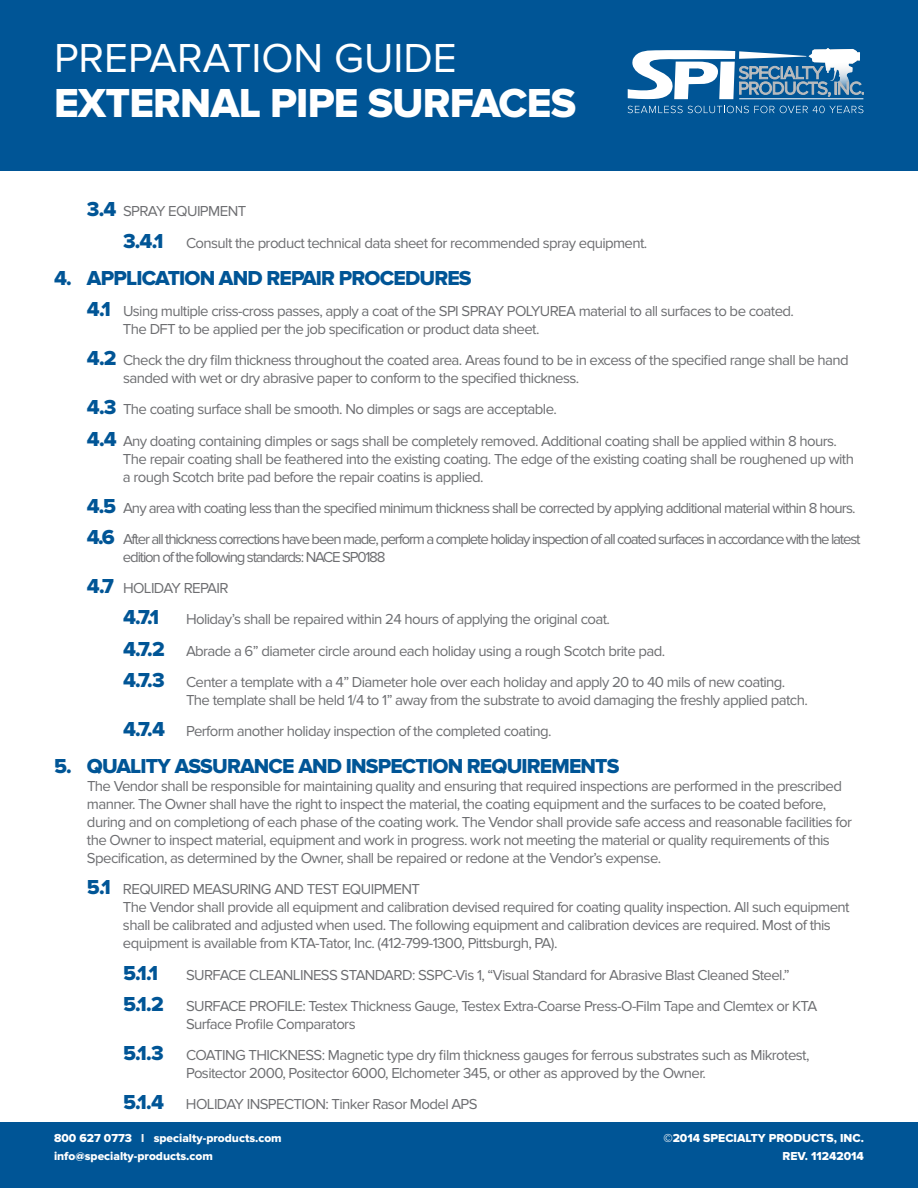
<style>
.page{position:relative;width:918px;height:1188px;background:#fff}
.page>*{position:absolute;margin:0;border:0;box-sizing:border-box;transform-origin:0 0}
.t1{font:42px "Proxima Nova Extrabld";letter-spacing:-.02em;color:#fff}
.t2{font:42px "Proxima Nova";color:#fff}
.t3{font:21px "Proxima Nova Extrabld";letter-spacing:-.04em;color:#005596}
.t4{font:15px/18px "Proxima Nova";letter-spacing:-.04em;color:#6d6e71}
.t5{font:15px/31.2px "Proxima Nova";letter-spacing:-.08em;color:#6d6e71}
.t6{font:12px/18px "Proxima Nova Extrabld";color:#fff}
.s1{font-family:"Proxima Nova Extrabld";font-size:21px;color:#005596}
.s2{color:#f1f2f2}
</style>
<div class="page">
<div style="left:0;top:0;width:918px;height:171px;background:#005596"></div>
<svg style="left:628px;top:106px;width:235px;height:7px"></svg>
<svg style="left:628px;top:48px;width:236px;height:52px"></svg>
<hr style="left:739px;top:99px;width:124px;height:1px;background:#fff">
<div style="left:0;top:1122px;width:918px;height:66px;background:#005596"></div>
<h1 class="t2" style="left:54px;top:34px;width:404px">PREPARATION GUIDE</h1>
<h1 class="t1" style="left:54px;top:78px;width:524px">EXTERNAL PIPE SURFACES</h1>
<p class="t4" style="left:123px;top:196px;width:526px;line-height:31.2px;text-indent:-36px"><span class="s1">3.4</span> SPRAY EQUIPMENT<br><span class="s1">3.4.1</span> Consult the product technical data sheet for recommended spray equipment.</p>
<h2 class="t3" style="left:54px;top:266px;width:419px">4. APPLICATION AND REPAIR PROCEDURES</h2>
<p class="t4" style="left:123px;top:302px;width:673px;text-indent:-36px"><span class="s1">4.1</span> Using multiple criss-cross passes, apply a coat of the SPI SPRAY POLYUREA material to all surfaces to be coated.<br>The DFT to be applied per the job specification or product data sheet.</p>
<p class="t4" style="left:123px;top:351px;width:727px;text-indent:-36px"><span class="s1">4.2</span> Check the dry film thickness throughout the coated area. Areas found to be in excess of the specified range shall be hand sanded with wet or dry abrasive paper to conform to the specified thickness.</p>
<p class="t4" style="left:87px;top:394px;width:752px;line-height:31.2px"><span class="s1">4.3</span> The coating surface shall be smooth. No dimples or sags are acceptable.<br><span class="s1">4.4</span> Any doating containing dimples or sags shall be completely removed. Additional coating shall be applied within 8 hours.</p>
<p class="t4" style="left:123px;top:450px;width:732px">The repair coating shall be feathered into the existing coating. The edge of the existing coating shall be roughened up with a rough Scotch brite pad before the repair coatins is applied.</p>
<p class="t5" style="left:87px;top:492px;width:775px"><span class="s1">4.5</span> Any area with coating less than the specified minimum thickness shall be corrected by applying additional material within 8 hours.<br><span class="s1">4.6</span> After all thickness corrections have been made, perform a complete holiday inspection of all coated surfaces in accordance with the latest</p>
<p class="t5" style="left:87px;top:542px;width:300px;text-indent:36px">edition of the following standards: NACE SP0188<br><span class="s1">4.7</span> HOLIDAY REPAIR</p>
<h2 class="t3" style="left:123px;top:605px;width:38px">4.7.1</h2>
<p class="t4" style="left:123px;top:604px;width:664px;line-height:31.2px;text-indent:63px">Holiday’s shall be repaired within 24 hours of applying the original coat.<br><span class="s1">4.7.2</span> Abrade a 6” diameter circle around each holiday using a rough Scotch brite pad.<br><span class="s1">4.7.3</span> Center a template with a 4” Diameter hole over each holiday and apply 20 to 40 mils of new coating.</p>
<p class="t4" style="left:123px;top:684px;width:686px;line-height:31.2px;text-indent:63px">The template shall be held 1/4 to 1” away from the substrate to avoid damaging the freshly applied patch.<br><span class="s1">4.7.4</span> Perform another holiday inspection of the completed coating.</p>
<h2 class="t3" style="left:54px;top:754px;width:567px">5. QUALITY ASSURANCE AND INSPECTION REQUIREMENTS</h2>
<p class="t4" style="left:87px;top:777px;width:767px">The Vendor shall be responsible for maintaining quality and ensuring that required inspections are performed in the prescribed manner. The Owner shall have the right to inspect the material, the coating equipment and the surfaces to be coated before, during and on completiong of each phase of the coating work. The Vendor shall provide safe access and reasonable facilities for the Owner to inspect material, equipment and work in progress. work not meeting the material or quality requirements of this Specification, as determined by the Owner, shall be repaired or redone at the Vendor’s expense.</p>
<p class="t4" style="left:123px;top:881px;width:728px;text-indent:-36px"><span class="s1">5.1</span> REQUIRED MEASURING AND TEST EQUIPMENT<br>The Vendor shall provide all equipment and calibration devised required for coating quality inspection. All such equipment shall be calibrated and adjusted when used. The following equipment and calibration devices are required. Most of this equipment is available from KTA-Tator, Inc. (412-799-1300, Pittsburgh, PA).</p>
<h2 class="t3" style="left:123px;top:961px;width:37px">5.1.1</h2>
<p class="t4" style="left:123px;top:959px;width:696px;line-height:31.2px;text-indent:63px">SURFACE CLEANLINESS STANDARD: SSPC-Vis 1, “Visual Standard for Abrasive Blast Cleaned Steel.”<br><span class="s1">5.1.2</span> SURFACE PROFILE: Testex Thickness Gauge, Testex Extra-Coarse Press-O-Film Tape and Clemtex or KTA</p>
<p class="t4" style="left:123px;top:1008px;width:688px;line-height:31.2px;text-indent:63px">Surface Profile Comparators<br><span class="s1">5.1.3</span> COATING THICKNESS: Magnetic type dry film thickness gauges for ferrous substrates such as Mikrotest,</p>
<p class="t4" style="left:123px;top:1058px;width:585px;line-height:31.2px;text-indent:63px">Positector 2000, Positector 6000, Elchometer 345, or other as approved by the Owner.<br><span class="s1">5.1.4</span> HOLIDAY INSPECTION: Tinker Rasor Model APS</p>
<p class="t6" style="left:54px;top:1129px;width:229px">800 627 0773 <span class="s2">l</span> specialty-products.com info@specialty-products.com</p>
<p class="t6" style="left:663px;top:1129px;width:202px;text-align:right">©2014 SPECIALTY PRODUCTS, INC.<br>REV. 11242014</p>
</div>
